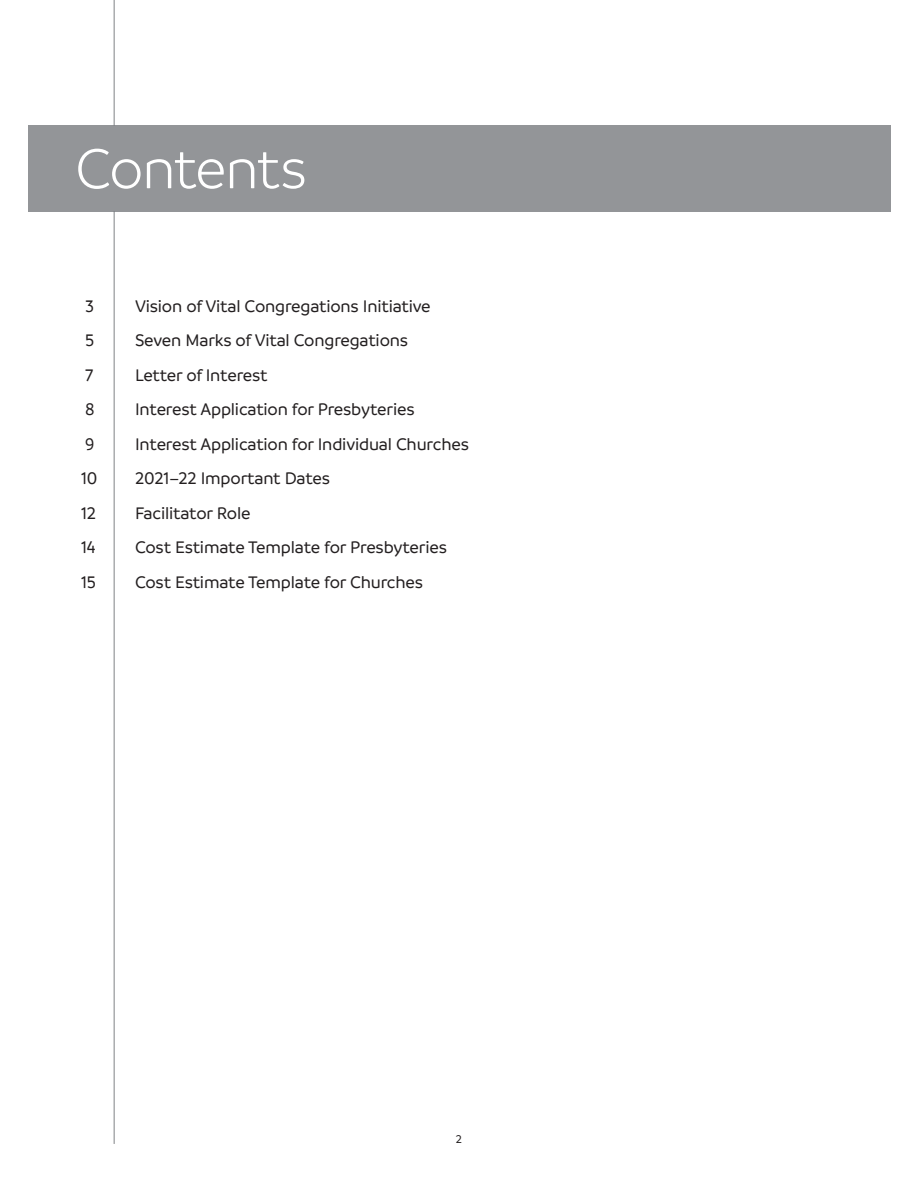
<style>
.page{position:relative;width:918px;height:1188px;background:#fff}
.page>*{position:absolute;margin:0;border:0;box-sizing:border-box;transform-origin:0 0}
.t1{font:300 60px "Branding";letter-spacing:-.025em;color:#fff}
.t2{font:500 18px "Branding";letter-spacing:-.01em;color:#231f20}
.t3{font:500 12px "Branding";color:#231f20}
</style>
<div class="page">
<hr style="left:114px;top:212px;width:1px;height:932px;background:#808285">
<hr style="left:114px;top:0;width:1px;height:125px;background:#808285">
<div style="left:28px;top:125px;width:862px;height:87px;background:#939598"></div>
<h1 class="t1" style="left:75px;top:138px;width:234px">Contents</h1>
<p class="t2" style="left:85px;top:297px;width:10px">3</p>
<p class="t2" style="left:135px;top:297px;width:297px">Vision of Vital Congregations Initiative</p>
<p class="t2" style="left:85px;top:331px;width:11px">5</p>
<p class="t2" style="left:135px;top:331px;width:275px">Seven Marks of Vital Congregations</p>
<p class="t2" style="left:85px;top:366px;width:10px">7</p>
<p class="t2" style="left:135px;top:366px;width:134px">Letter of Interest</p>
<p class="t2" style="left:85px;top:400px;width:11px">8</p>
<p class="t2" style="left:135px;top:400px;width:281px">Interest Application for Presbyteries</p>
<p class="t2" style="left:85px;top:435px;width:11px">9</p>
<p class="t2" style="left:135px;top:435px;width:335px">Interest Application for Individual Churches</p>
<p class="t2" style="left:81px;top:469px;width:18px">10</p>
<p class="t2" style="left:135px;top:469px;width:197px">2021–22 Important Dates</p>
<p class="t2" style="left:81px;top:504px;width:16px">12</p>
<p class="t2" style="left:135px;top:504px;width:117px">Facilitator Role</p>
<p class="t2" style="left:81px;top:538px;width:16px">14</p>
<p class="t2" style="left:135px;top:538px;width:313px">Cost Estimate Template for Presbyteries</p>
<p class="t2" style="left:81px;top:573px;width:16px">15</p>
<p class="t2" style="left:135px;top:573px;width:290px">Cost Estimate Template for Churches</p>
<p class="t3" style="left:456px;top:1133px;width:8px">2</p>
</div>
